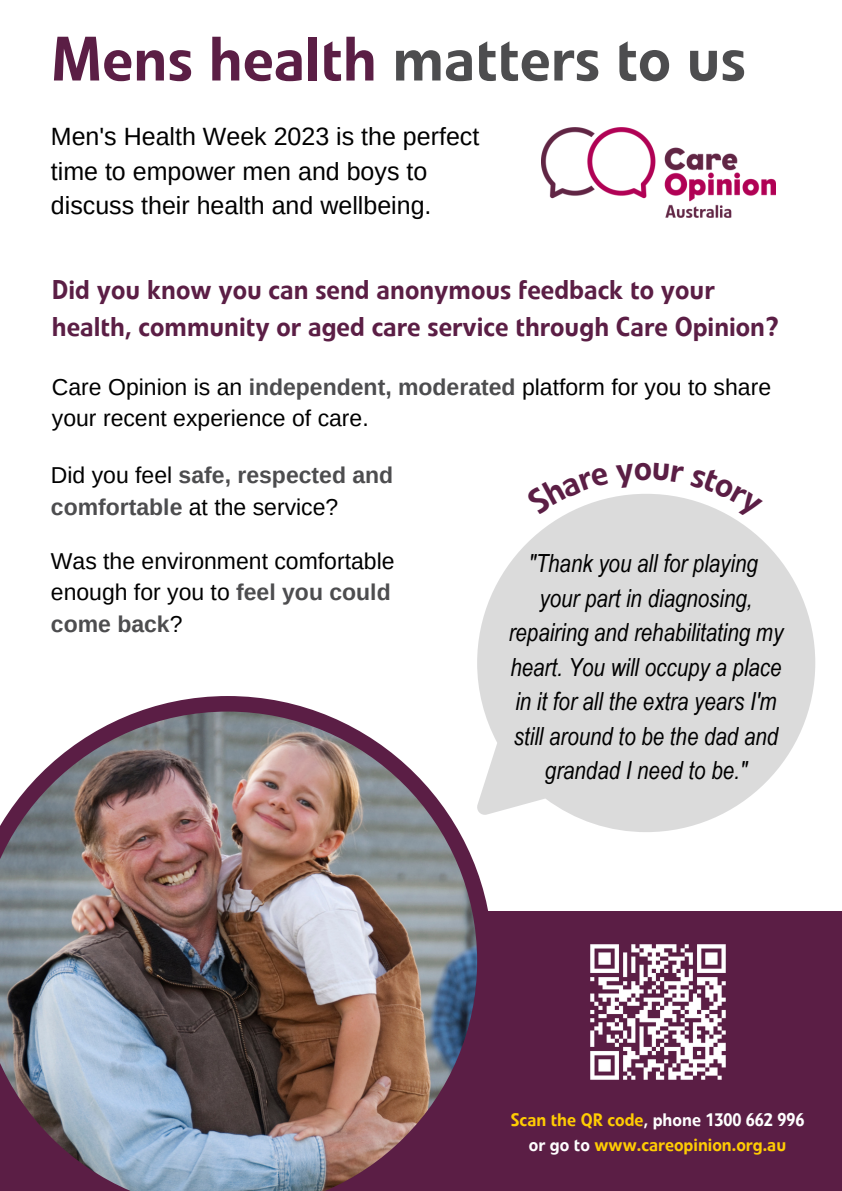
<style>
.page{position:relative;width:842px;height:1191px;background:#fff}
.page>*{position:absolute;margin:0;border:0;box-sizing:border-box;transform-origin:0 0}
.t1{font:500 62px "Veto Com";color:#4d4d4f}
.t2{font:500 27px/37.5px "Veto Com";color:#5b1e45}
.t3{font:italic 25px/34.5px "Arial Narrow";color:#000;text-align:center}
.t4{font:25px/34.5px "Arimo";color:#000}
.t5{font:23px/31.5px "Arimo";color:#000}
.t6{font:700 23px/31.5px "Arimo";color:#4d4d4f}
.t7{font:500 18px/24.7px "Veto Com";color:#ffcc03;text-align:center}
.s1{color:#5b1e45}
.s2{font-weight:700;color:#4d4d4f}
.s3{font-weight:400;color:#000}
.s4{color:#fefefe}
</style>
<div class="page">
<svg style="left:140px;top:696px;width:348px;height:215px"></svg>
<div style="left:0;top:911px;width:842px;height:279px;background:#5b1e45"></div>
<img style="left:0;top:711px;width:477px;height:479px">
<img style="left:590px;top:944px;width:136px;height:136px">
<svg style="left:477px;top:494px;width:338px;height:338px;fill:#dbdbdb"></svg>
<img style="left:542px;top:127px;width:234px;height:90px">
<svg style="left:526px;top:494px;width:83px;height:20px"></svg>
<svg style="left:690px;top:494px;width:73px;height:26px"></svg>
<p class="t1" style="left:51px;top:21px;width:697px"><span class="s1">Mens health</span> matters to us</p>
<p class="t4" style="left:51px;top:119px;width:430px">Men's Health Week 2023 is the perfect time to empower men and boys to discuss their health and wellbeing.</p>
<p class="t2" style="left:52px;top:271px;width:728px">Did you know you can send anonymous feedback to your health, community or aged care service through Care Opinion?</p>
<p class="t5" style="left:52px;top:371px;width:721px">Care Opinion is an <span class="s2">independent, moderated</span> platform for you to share your recent experience of care.</p>
<p class="t6" style="left:51px;top:459px;width:344px"><span class="s3">Did you feel</span> safe, respected and comfortable <span class="s3">at the service?</span></p>
<p class="t5" style="left:51px;top:544px;width:345px">Was the environment comfortable enough for you to <span class="s2">feel you could come back</span>?</p>
<p class="t3" style="left:528px;top:545px;width:231px">"Thank you all for playing</p>
<p class="t3" style="left:509px;top:580px;width:276px">your part in diagnosing, repairing and rehabilitating my heart. You will occupy a place in it for all the extra years I'm still around to be the dad and grandad I need to be."</p>
<p class="t7" style="left:511px;top:1107px;width:295px">Scan the QR code<span class="s4">, phone 1300 662 996 or go to</span> www.careopinion.org.au</p>
</div>
